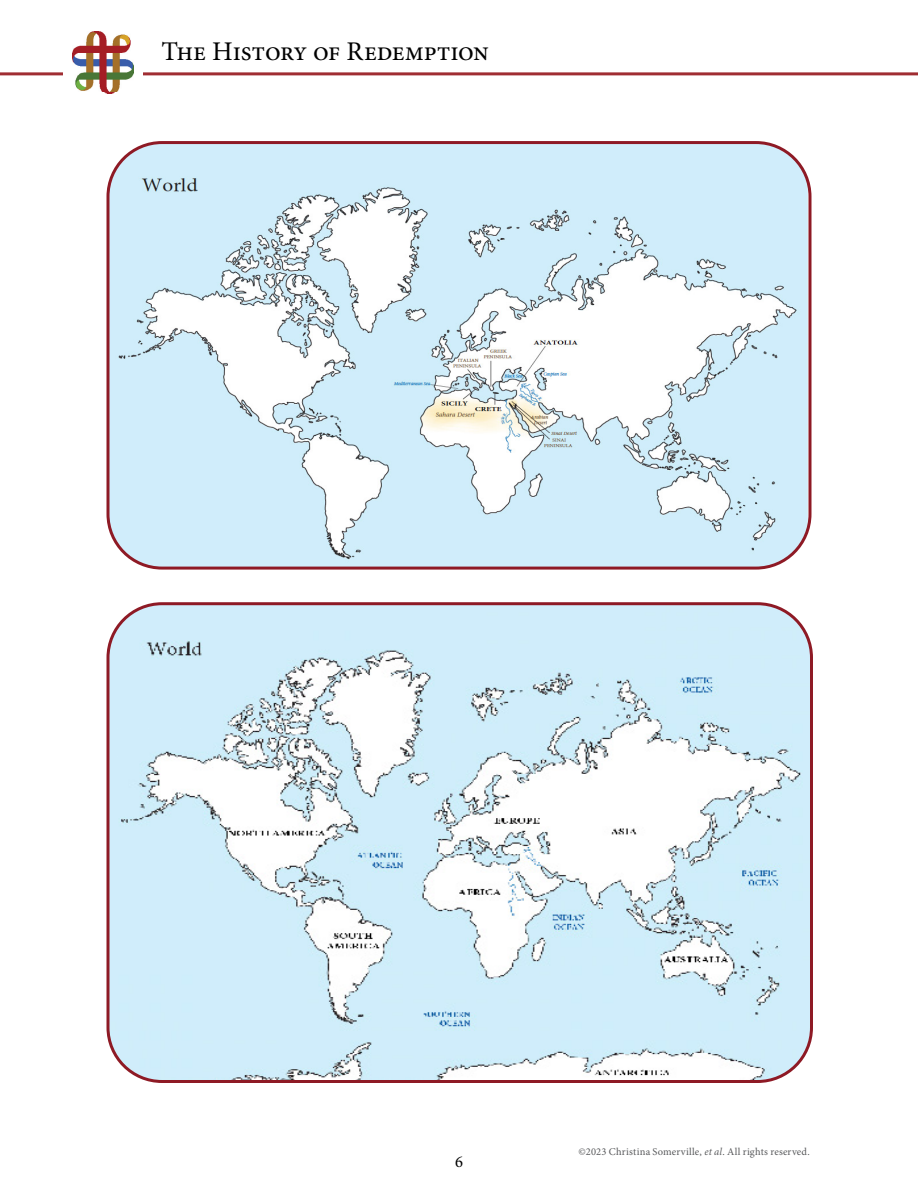
<style>
.page{position:relative;width:918px;height:1188px;background:#fff}
.page>*{position:absolute;margin:0;border:0;box-sizing:border-box;transform-origin:0 0}
.t1{font:27px "Minion Pro";letter-spacing:-.01em;color:#000}
.t2{font:16.5px "Minion Pro";color:#000}
.t3{font:10.5px "Minion Pro";letter-spacing:.02em;color:#58595b}
.s1{font-style:italic}
</style>
<div class="page">
<img style="left:110px;top:145px;width:698px;height:421px">
<div style="left:106px;top:141px;width:706px;height:429px;border:3px solid #8e1a25;border-radius:54px"></div>
<img style="left:110px;top:606px;width:699px;height:473px">
<div style="left:106px;top:602px;width:707px;height:481px;border:3px solid #8e1a25;border-radius:54px"></div>
<hr style="left:0;top:72px;width:918px;height:3px;background:#a02d32">
<div style="left:64px;top:29px;width:79px;height:71px;background:#fff"></div>
<img style="left:73px;top:31px;width:60px;height:63px">
<h1 class="t1" style="left:162px;top:34px;width:329px">The History of Redemption</h1>
<h2 class="t2" style="left:455px;top:1151px;width:9px">6</h2>
<p class="t3" style="left:579px;top:1145px;width:233px">©2023 Christina Somerville, <span class="s1">et al</span>. All rights reserved.</p>
</div>
